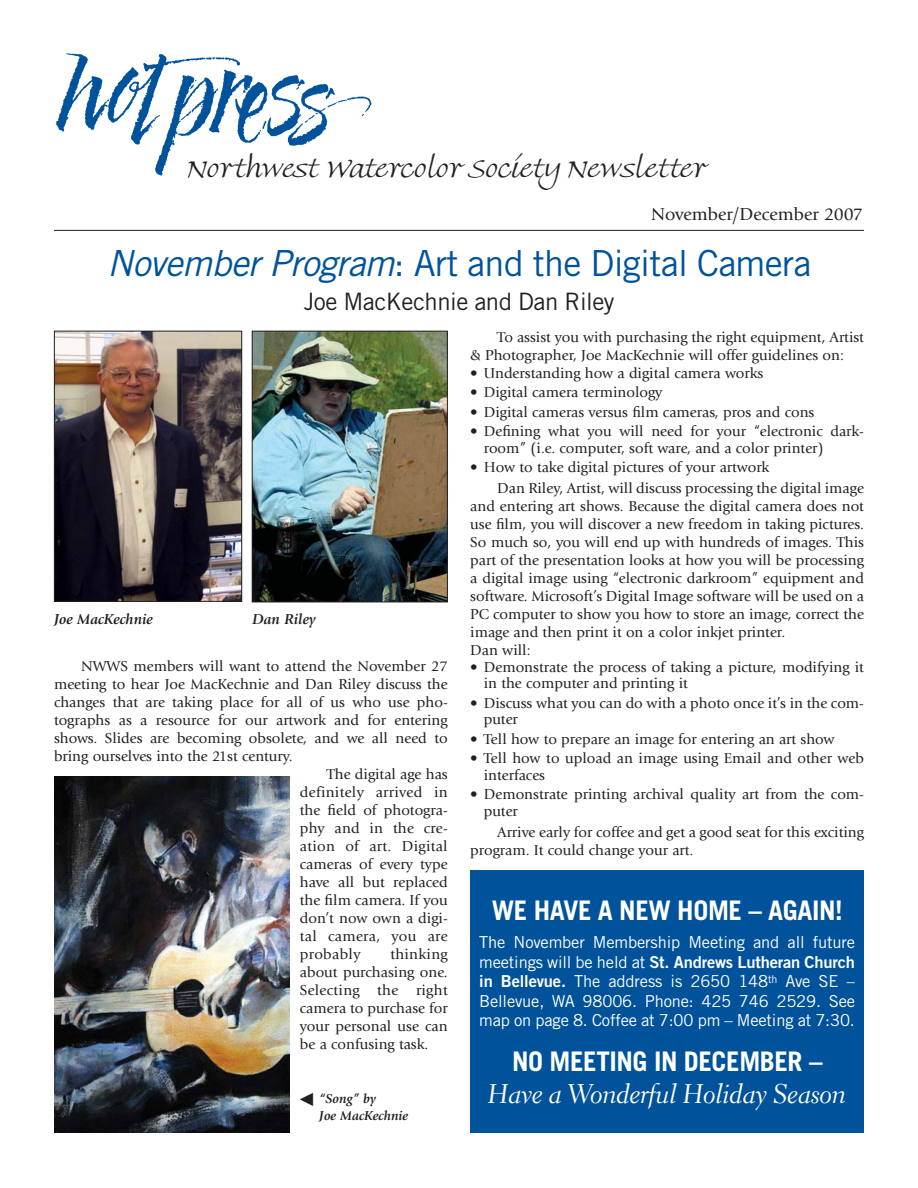
<style>
.page{position:relative;width:918px;height:1188px;background:#fff}
.page>*{position:absolute;margin:0;border:0;box-sizing:border-box;transform-origin:0 0}
.t1{font:36px "Trade Gothic";letter-spacing:-.02em;color:#00539b}
.t2{font:700 27px "Trade Gothic";letter-spacing:-.015em;color:#fff}
.t3{font:27px "Electra LH Cursive";letter-spacing:-.015em;color:#fff}
.t4{font:24px "Fine Hand Plain";letter-spacing:-.025em;color:#231f20}
.t5{font:24px "Trade Gothic";letter-spacing:-.02em;color:#231f20}
.t6{font:18px "Giovanni";color:#231f20}
.t7{font:16.5px/19.5px "Trade Gothic";letter-spacing:-.01em;color:#fff;text-align:justify}
.t8{font:16.5px "Trade Gothic Bold Two";letter-spacing:-.01em;color:#fff}
.t9{font:15px/18px "Giovanni";color:#231f20}
.t10{font:15px "Giovanni";letter-spacing:.02em;color:#231f20}
.t11{font:italic 700 15px "Giovanni";color:#231f20}
.t12{font:italic 700 13.5px/16.5px "Giovanni";color:#231f20}
.s1{font-style:italic}
.s2{font-family:"Universal Newswith Comm Pi";font-weight:400;font-style:normal}
.s3{font-family:"Trade Gothic"}
.s4{font-family:"Trade Gothic Bold Two"}
</style>
<div class="page">
<img style="left:56px;top:53px;width:316px;height:123px">
<hr style="left:54px;top:230px;width:810px;height:1px;background:#231f20">
<img style="left:254px;top:333px;width:192px;height:267px">
<div style="left:252px;top:331px;width:196px;height:271px;border:1px solid #231f20"></div>
<img style="left:56px;top:333px;width:184px;height:267px">
<div style="left:54px;top:331px;width:188px;height:271px;border:1px solid #231f20"></div>
<div style="left:470px;top:870px;width:394px;height:263px;background:#00539b"></div>
<img style="left:54px;top:776px;width:235px;height:357px">
<h3 class="t4" style="left:188px;top:154px;width:521px">Northwest Watercolor Society Newsletter</h3>
<p class="t6" style="left:651px;top:207px;width:213px">November/December 2007</p>
<h1 class="t1" style="left:107px;top:250px;width:706px"><span class="s1">NovemberProgram</span>: Art and the Digital Camera</h1>
<h3 class="t5" style="left:304px;top:293px;width:312px">Joe MacKechnie and Dan Riley</h3>
<p class="t11" style="left:54px;top:613px;width:100px">Joe MacKechnie</p>
<p class="t11" style="left:252px;top:613px;width:65px">Dan Riley</p>
<p class="t9" style="left:81px;top:658px;width:368px">NWWS members will want to attend the November 27</p>
<p class="t9" style="left:54px;top:676px;width:395px">meeting to hear Joe MacKechnie and Dan Riley discuss the</p>
<p class="t9" style="left:54px;top:694px;width:395px">changes that are taking place for all of us who use pho-</p>
<p class="t9" style="left:54px;top:712px;width:395px">tographs as a resource for our artwork and for entering</p>
<p class="t9" style="left:54px;top:730px;width:395px">shows. Slides are becoming obsolete, and we all need to</p>
<p class="t9" style="left:54px;top:748px;width:240px">bring ourselves into the 21st century.</p>
<p class="t9" style="left:327px;top:766px;width:122px">The digital age has</p>
<p class="t10" style="left:300px;top:786px;width:149px">definitely arrived in</p>
<p class="t9" style="left:300px;top:802px;width:149px">the field of photogra-</p>
<p class="t9" style="left:300px;top:820px;width:149px">phy and in the cre-</p>
<p class="t10" style="left:300px;top:840px;width:149px">ation of art. Digital</p>
<p class="t9" style="left:300px;top:856px;width:149px">cameras of every type</p>
<p class="t9" style="left:300px;top:874px;width:149px">have all but replaced</p>
<p class="t9" style="left:300px;top:892px;width:149px">the film camera. If you</p>
<p class="t9" style="left:300px;top:910px;width:149px">don’t now own a digi-</p>
<p class="t10" style="left:300px;top:930px;width:149px">tal camera, you are</p>
<p class="t10" style="left:300px;top:948px;width:62px">probably</p>
<p class="t9" style="left:300px;top:946px;width:149px;text-align:justify;text-indent:91px">thinking about purchasing one.<br>Selecting the right camera to purchase for your personal use can be a confusing task.</p>
<p class="t12" style="left:319px;top:1092px;width:90px;text-indent:-19px"><span class="s2">-</span> “Song” by<br>Joe MacKechnie</p>
<p class="t9" style="left:470px;top:329px;width:395px;text-indent:27px">To assist you with purchasing the right equipment, Artist &amp; Photographer, Joe MacKechnie will offer guidelines on:</p>
<p class="t9" style="left:470px;top:365px;width:295px">• Understanding how a digital camera works</p>
<p class="t9" style="left:470px;top:384px;width:194px">• Digital camera terminology</p>
<p class="t9" style="left:470px;top:404px;width:346px">• Digital cameras versus film cameras, pros and cons</p>
<p class="t9" style="left:484px;top:424px;width:382px;line-height:16.5px;text-indent:-14px">• Defining what you will need for your “electronic dark&shy;room” (i.e. computer, soft ware, and a color printer)</p>
<p class="t9" style="left:497px;top:458px;width:368px;line-height:21px;text-indent:-27px">• How to take digital pictures of your artwork<br>Dan Riley, Artist, will discuss processing the digital image</p>
<p class="t9" style="left:470px;top:499px;width:395px">and entering art shows. Because the digital camera does not use film, you will discover a new freedom in taking pictures.<br>So much so, you will end up with hundreds of images. This part of the presentation looks at how you will be processing a digital image using “electronic darkroom” equipment and software. Microsoft’s Digital Image software will be used on a PC computer to show you how to store an image, correct the image and then print it on a color inkjet printer.<br>Dan will:</p>
<p class="t9" style="left:484px;top:660px;width:382px;line-height:16.5px;text-indent:-14px">• Demonstrate the process of taking a picture, modifying it in the computer and printing it</p>
<p class="t9" style="left:484px;top:696px;width:382px;line-height:16.5px;text-indent:-14px">• Discuss what you can do with a photo once it’s in the com&shy;puter</p>
<p class="t9" style="left:470px;top:731px;width:366px">• Tell how to prepare an image for entering an art show</p>
<p class="t9" style="left:484px;top:751px;width:382px;line-height:16.5px;text-indent:-14px">• Tell how to upload an image using Email and other web interfaces</p>
<p class="t9" style="left:484px;top:787px;width:382px;line-height:16.5px;text-indent:-14px">• Demonstrate printing archival quality art from the com&shy;puter</p>
<p class="t9" style="left:470px;top:824px;width:395px;text-indent:27px">Arrive early for coffee and get a good seat for this exciting program. It could change your art.</p>
<h2 class="t2" style="left:492px;top:900px;width:352px">WE HAVE A NEW HOME – AGAIN!</h2>
<p class="t7" style="left:479px;top:934px;width:377px">The November Membership Meeting and all future</p>
<p class="t8" style="left:479px;top:956px;width:377px"><span class="s3">meetings will be held at</span> St. Andrews Lutheran Church</p>
<p class="t7" style="left:479px;top:973px;width:377px"><span class="s4">in Bellevue.</span> The address is 2650 148<sup>th</sup> Ave SE – Bellevue, WA 98006. Phone: 425 746 2529. See map on page 8. Coffee at 7:00 pm – Meeting at 7:30.</p>
<h2 class="t2" style="left:512px;top:1052px;width:312px">NO MEETING IN DECEMBER –</h2>
<h2 class="t3" style="left:488px;top:1083px;width:360px">Have a Wonderful Holiday Season</h2>
</div>
